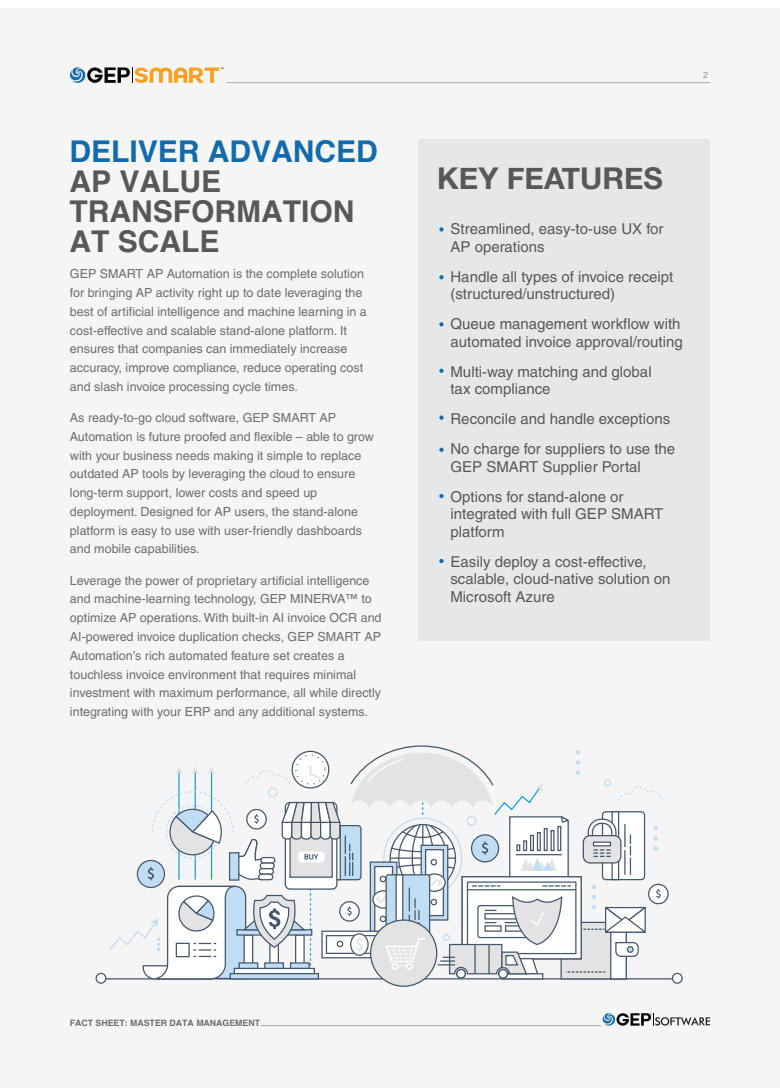
<style>
.page{position:relative;width:780px;height:1088px;background:#fff}
.page>*{position:absolute;margin:0;border:0;box-sizing:border-box;transform-origin:0 0}
.t1{font:700 30px/30px "Helvetica";color:#57585a}
.t2{font:700 30px "Helvetica";color:#126bac}
.t3{font:700 30px "Helvetica Neue";color:#57585a}
.t4{font:15px/17.5px "Helvetica";color:#57585a}
.t5{font:12.5px/18.8px "Helvetica";color:#6c6d70}
.t6{font:700 8.75px "Helvetica";color:#6c6d70}
.t7{font:300 8.75px "Helvetica";color:#6c6d70}
</style>
<div class="page">
<div style="left:0;top:9px;width:780px;height:1079px;background:#f5f5f6"></div>
<div style="left:418px;top:139px;width:291px;height:502px;background:#e6e7e9"></div>
<svg style="left:439px;top:227px;width:4px;height:5px"></svg>
<svg style="left:439px;top:275px;width:4px;height:4px"></svg>
<svg style="left:439px;top:322px;width:4px;height:4px"></svg>
<svg style="left:439px;top:369px;width:4px;height:4px"></svg>
<svg style="left:439px;top:415px;width:4px;height:5px"></svg>
<svg style="left:439px;top:559px;width:4px;height:4px"></svg>
<hr style="left:227px;top:82px;width:482px;height:1px;background:#a8a9ad">
<svg style="left:70px;top:67px;width:153px;height:16px"></svg>
<hr style="left:261px;top:1025px;width:339px;height:1px;background:#a8a9ad">
<svg style="left:602px;top:1013px;width:108px;height:13px"></svg>
<hr style="left:101px;top:978px;width:576px;height:1px;background:#43566b">
<div style="left:95px;top:973px;width:11px;height:11px;border:1px solid #43566b;border-radius:50%"></div>
<svg style="left:672px;top:973px;width:10px;height:10px"></svg>
<div style="left:671px;top:973px;width:11px;height:11px;border:1px solid #43566b;border-radius:50%"></div>
<svg style="left:370px;top:920px;width:66px;height:66px"></svg>
<div style="left:648px;top:884px;width:20px;height:20px;border:1px solid #43566b;border-radius:50%"></div>
<svg style="left:108px;top:745px;width:555px;height:235px"></svg>
<hr style="left:488px;top:944px;width:1px;height:30px;background:#43566b">
<hr style="left:474px;top:944px;width:1px;height:30px;background:#43566b">
<svg style="left:439px;top:494px;width:4px;height:4px"></svg>
<svg style="left:439px;top:448px;width:4px;height:4px"></svg>
<h1 class="t2" style="left:69px;top:132px;width:310px">DELIVER ADVANCED</h1>
<h1 class="t1" style="left:69px;top:166px;width:286px">AP VALUE<br>TRANSFORMATION<br>AT SCALE</h1>
<p class="t5" style="left:70px;top:265px;width:298px">GEP SMART AP Automation is the complete solution for bringing AP activity right up to date leveraging the best of artificial intelligence and machine learning in a cost-effective and scalable stand-alone platform. It ensures that companies can immediately increase accuracy, improve compliance, reduce operating cost and slash invoice processing cycle times.</p>
<p class="t5" style="left:70px;top:408px;width:305px">As ready-to-go cloud software, GEP SMART AP Automation is future proofed and flexible – able to grow with your business needs making it simple to replace outdated AP tools by leveraging the cloud to ensure long-term support, lower costs and speed up deployment. Designed for AP users, the stand-alone platform is easy to use with user-friendly dashboards and mobile capabilities.</p>
<p class="t5" style="left:70px;top:571px;width:313px">Leverage the power of proprietary artificial intelligence and machine-learning technology, GEP MINERVA™ to optimize AP operations. With built-in AI invoice OCR and AI-powered invoice duplication checks, GEP SMART AP Automation’s rich automated feature set creates a touchless invoice environment that requires minimal investment with maximum performance, all while directly integrating with your ERP and any additional systems.</p>
<p class="t7" style="left:703px;top:70px;width:6px">2</p>
<h1 class="t3" style="left:437px;top:155px;width:227px">KEY FEATURES</h1>
<p class="t4" style="left:450px;top:220px;width:214px">Streamlined, easy-to-use UX for<br>AP operations</p>
<p class="t4" style="left:450px;top:268px;width:224px">Handle all types of invoice receipt (structured/unstructured)</p>
<p class="t4" style="left:450px;top:315px;width:234px">Queue management workflow with automated invoice approval/routing</p>
<p class="t4" style="left:450px;top:363px;width:203px">Multi-way matching and global tax compliance</p>
<p class="t4" style="left:450px;top:404px;width:226px;line-height:30px">Reconcile and handle exceptions<br>No charge for suppliers to use the</p>
<p class="t4" style="left:450px;top:452px;width:192px;line-height:30px">GEP SMART Supplier Portal<br>Options for stand-alone or</p>
<p class="t4" style="left:450px;top:505px;width:214px">integrated with full GEP SMART platform</p>
<p class="t4" style="left:450px;top:553px;width:222px">Easily deploy a cost-effective, scalable, cloud-native solution on<br>Microsoft Azure</p>
<p class="t6" style="left:70px;top:1017px;width:192px">FACT SHEET: MASTER DATA MANAGEMENT</p>
</div>
